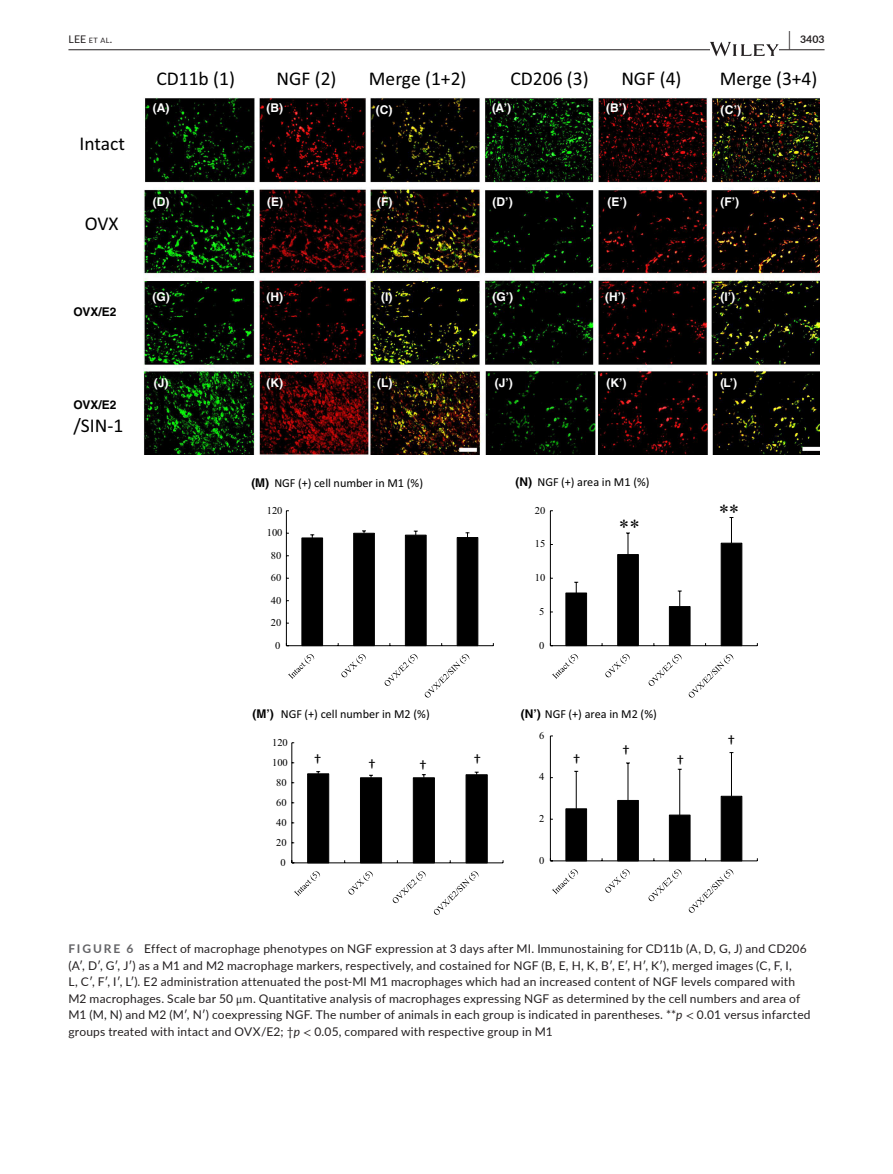
<style>
.page{position:relative;width:893px;height:1174px;background:#fff}
.page>*{position:absolute;margin:0;border:0;box-sizing:border-box;transform-origin:0 0}
.t1{font:20.85px "Times New Roman";color:#000}
.t2{font:19.5px "Calibri";color:#000}
.t3{font:15.6px "Calibri";color:#000}
.t4{font:12.15px "Calibri";color:#000}
.t5{font:12px/16.5px "Lato";letter-spacing:.015em;color:#231f20}
.t6{font:700 12px "Helvetica";color:#fff}
.t7{font:700 12px "Helvetica";color:#000}
.t8{font:10.5px "Times New Roman";color:#000}
.t9{font:10.5px "Lato";color:#231f20}
.t10{font:700 10.5px "Lato";color:#231f20}
.s1{font-size:7.35px}
.s2{font-size:19.5px}
.s3{font-family:"Helvetica";font-weight:700;font-size:12px}
.s4{font-weight:700;color:#fff}
.s5{font-weight:700;color:#636366}
.s6{font-family:"STIX"}
.s7{font-style:italic}
</style>
<div class="page">
<hr style="left:68px;top:49px;width:756px;height:1px;background:#231f20">
<svg style="left:710px;top:42px;width:69px;height:14px"></svg>
<img style="left:143px;top:98px;width:677px;height:357px">
<div style="left:302px;top:537px;width:21px;height:109px;background:#000"></div>
<div style="left:353px;top:533px;width:22px;height:113px;background:#000;border:1px solid #000"></div>
<div style="left:405px;top:535px;width:21px;height:111px;background:#000"></div>
<div style="left:457px;top:537px;width:21px;height:109px;background:#000;border:1px solid #000"></div>
<svg style="left:310px;top:534px;width:4px;height:4px"></svg>
<svg style="left:362px;top:530px;width:4px;height:3px"></svg>
<svg style="left:414px;top:531px;width:4px;height:4px"></svg>
<hr style="left:286px;top:511px;width:1px;height:134px;background:#000">
<hr style="left:286px;top:645px;width:207px;height:1px;background:#000">
<svg style="left:288px;top:654px;width:26px;height:25px"></svg>
<svg style="left:341px;top:654px;width:25px;height:23px"></svg>
<svg style="left:385px;top:654px;width:33px;height:32px"></svg>
<svg style="left:425px;top:654px;width:44px;height:43px"></svg>
<div style="left:566px;top:592px;width:21px;height:54px;background:#000"></div>
<div style="left:617px;top:554px;width:22px;height:92px;background:#000;border:1px solid #000"></div>
<div style="left:669px;top:606px;width:21px;height:40px;background:#000"></div>
<div style="left:721px;top:543px;width:21px;height:103px;background:#000;border:1px solid #000"></div>
<svg style="left:574px;top:582px;width:4px;height:11px"></svg>
<svg style="left:626px;top:532px;width:4px;height:22px"></svg>
<svg style="left:678px;top:590px;width:4px;height:16px"></svg>
<svg style="left:729px;top:517px;width:4px;height:26px"></svg>
<hr style="left:550px;top:511px;width:1px;height:134px;background:#000">
<hr style="left:550px;top:645px;width:207px;height:1px;background:#000">
<svg style="left:552px;top:654px;width:26px;height:25px"></svg>
<svg style="left:605px;top:654px;width:25px;height:23px"></svg>
<svg style="left:649px;top:654px;width:33px;height:32px"></svg>
<svg style="left:689px;top:654px;width:44px;height:43px"></svg>
<div style="left:566px;top:808px;width:21px;height:53px;background:#000"></div>
<div style="left:617px;top:800px;width:22px;height:61px;background:#000;border:1px solid #000"></div>
<div style="left:669px;top:814px;width:21px;height:47px;background:#000"></div>
<div style="left:721px;top:796px;width:21px;height:65px;background:#000;border:1px solid #000"></div>
<hr style="left:576px;top:771px;width:1px;height:38px;background:#000">
<hr style="left:628px;top:763px;width:1px;height:37px;background:#000">
<hr style="left:679px;top:769px;width:1px;height:46px;background:#000">
<hr style="left:731px;top:752px;width:1px;height:44px;background:#000">
<hr style="left:550px;top:736px;width:1px;height:125px;background:#000">
<hr style="left:550px;top:860px;width:207px;height:1px;background:#000">
<svg style="left:552px;top:869px;width:26px;height:25px"></svg>
<svg style="left:605px;top:869px;width:25px;height:23px"></svg>
<svg style="left:649px;top:869px;width:33px;height:32px"></svg>
<svg style="left:689px;top:869px;width:44px;height:43px"></svg>
<div style="left:307px;top:773px;width:22px;height:90px;background:#000;border:1px solid #000"></div>
<div style="left:360px;top:777px;width:22px;height:86px;background:#000"></div>
<div style="left:413px;top:777px;width:22px;height:86px;background:#000;border:1px solid #000"></div>
<div style="left:466px;top:774px;width:22px;height:89px;background:#000;border:1px solid #000"></div>
<hr style="left:292px;top:742px;width:1px;height:121px;background:#000">
<hr style="left:292px;top:862px;width:211px;height:1px;background:#000">
<svg style="left:294px;top:871px;width:26px;height:25px"></svg>
<svg style="left:348px;top:871px;width:25px;height:23px"></svg>
<svg style="left:393px;top:871px;width:33px;height:32px"></svg>
<svg style="left:434px;top:871px;width:44px;height:43px"></svg>
<p class="t9" style="left:68px;top:31px;width:45px">LEE <span class="s1">et al</span>.</p>
<p class="t10" style="left:789px;top:31px;width:37px"><span class="s2">|</span> 3403</p>
<h2 class="t2" style="left:80px;top:130px;width:47px">Intact</h2>
<h2 class="t2" style="left:85px;top:210px;width:35px">OVX</h2>
<p class="t7" style="left:73px;top:304px;width:45px">OVX/E2</p>
<p class="t7" style="left:73px;top:397px;width:45px">OVX/E2</p>
<h2 class="t2" style="left:73px;top:412px;width:52px">/SIN-1</h2>
<h2 class="t2" style="left:156px;top:65px;width:80px">CD11b (1)</h2>
<h2 class="t2" style="left:277px;top:65px;width:61px">NGF (2)</h2>
<h2 class="t2" style="left:369px;top:65px;width:99px">Merge (1+2)</h2>
<h2 class="t2" style="left:510px;top:65px;width:80px">CD206 (3)</h2>
<h2 class="t2" style="left:621px;top:65px;width:61px">NGF (4)</h2>
<h2 class="t2" style="left:720px;top:65px;width:99px">Merge (3+4)</h2>
<p class="t6" style="left:153px;top:101px;width:18px">(A)</p>
<p class="t6" style="left:266px;top:101px;width:18px">(B)</p>
<p class="t6" style="left:376px;top:102px;width:18px">(C)</p>
<p class="t6" style="left:492px;top:101px;width:21px">(A’)</p>
<p class="t6" style="left:606px;top:101px;width:22px">(B’)</p>
<p class="t6" style="left:720px;top:102px;width:22px">(C’)</p>
<p class="t6" style="left:153px;top:195px;width:18px">(D)</p>
<p class="t6" style="left:152px;top:289px;width:19px">(G)</p>
<p class="t6" style="left:267px;top:195px;width:17px">(E)</p>
<p class="t6" style="left:377px;top:195px;width:17px">(F)</p>
<p class="t6" style="left:266px;top:289px;width:18px">(H)</p>
<p class="t6" style="left:381px;top:289px;width:13px">(I)</p>
<p class="t6" style="left:492px;top:195px;width:22px">(D’)</p>
<p class="t6" style="left:492px;top:289px;width:22px">(G’)</p>
<p class="t6" style="left:607px;top:195px;width:21px">(E’)</p>
<p class="t6" style="left:720px;top:195px;width:20px">(F’)</p>
<p class="t6" style="left:605px;top:289px;width:22px">(H’)</p>
<p class="t6" style="left:720px;top:289px;width:16px">(I’)</p>
<p class="t6" style="left:154px;top:375px;width:16px">(J)</p>
<p class="t6" style="left:266px;top:375px;width:18px">(K)</p>
<p class="t6" style="left:377px;top:375px;width:17px">(L)</p>
<p class="t6" style="left:495px;top:375px;width:20px">(J’)</p>
<p class="t6" style="left:607px;top:375px;width:21px">(K’)</p>
<p class="t6" style="left:720px;top:375px;width:18px">(L’)</p>
<p class="t7" style="left:515px;top:474px;width:18px">(N)</p>
<p class="t4" style="left:251px;top:475px;width:173px"><span class="s3">(M</span><span class="s4">I</span><span class="s3">)</span> NGF (+) cell number in M1 (%)</p>
<p class="t4" style="left:537px;top:473px;width:113px">NGF (+) area in M1 (%)</p>
<p class="t8" style="left:267px;top:503px;width:17px">120</p>
<p class="t8" style="left:267px;top:525px;width:17px">100</p>
<p class="t8" style="left:271px;top:548px;width:12px">80</p>
<p class="t8" style="left:271px;top:570px;width:12px">60</p>
<p class="t8" style="left:271px;top:593px;width:12px">40</p>
<p class="t8" style="left:271px;top:615px;width:12px">20</p>
<p class="t8" style="left:275px;top:638px;width:7px">0</p>
<p class="t8" style="left:535px;top:503px;width:12px">20</p>
<p class="t8" style="left:535px;top:537px;width:12px">15</p>
<p class="t8" style="left:535px;top:570px;width:12px">10</p>
<p class="t8" style="left:539px;top:604px;width:7px">5</p>
<p class="t8" style="left:539px;top:638px;width:7px">0</p>
<h1 class="t1" style="left:619px;top:513px;width:22px">**</h1>
<p class="t7" style="left:253px;top:706px;width:23px">(M’)</p>
<p class="t4" style="left:281px;top:705px;width:150px">NGF (+) cell number in M2 (%)</p>
<p class="t4" style="left:521px;top:705px;width:137px"><span class="s3">(N’)</span> NGF (+) area in M2 (%)</p>
<p class="t8" style="left:272px;top:735px;width:17px">120</p>
<p class="t8" style="left:272px;top:755px;width:17px">100</p>
<p class="t8" style="left:276px;top:775px;width:12px">80</p>
<p class="t8" style="left:276px;top:795px;width:12px">60</p>
<p class="t8" style="left:276px;top:815px;width:12px">40</p>
<p class="t8" style="left:276px;top:835px;width:12px">20</p>
<p class="t8" style="left:280px;top:855px;width:7px">0</p>
<h3 class="t3" style="left:314px;top:749px;width:9px">†</h3>
<h3 class="t3" style="left:368px;top:754px;width:9px">†</h3>
<h3 class="t3" style="left:419px;top:754px;width:9px">†</h3>
<p class="t8" style="left:539px;top:728px;width:7px">6</p>
<h3 class="t3" style="left:473px;top:749px;width:9px">†</h3>
<h3 class="t3" style="left:573px;top:749px;width:9px">†</h3>
<p class="t8" style="left:539px;top:770px;width:7px">4</p>
<p class="t8" style="left:539px;top:811px;width:7px">2</p>
<p class="t8" style="left:539px;top:853px;width:7px">0</p>
<h3 class="t3" style="left:622px;top:739px;width:9px">†</h3>
<h3 class="t3" style="left:676px;top:749px;width:9px">†</h3>
<h1 class="t1" style="left:719px;top:498px;width:22px">**</h1>
<h3 class="t3" style="left:727px;top:730px;width:9px">†</h3>
<p class="t5" style="left:68px;top:940px;width:744px"><span class="s5">FIGURE 6</span> Effect of macrophage phenotypes on NGF expression at 3 days after MI. Immunostaining for CD11b (A, D, G, J) and CD206 (A′, D′, G′, J′) as a M1 and M2 macrophage markers, respectively, and costained for NGF (B, E, H, K, B′, E′, H′, K′), merged images (C, F, I,<br>L, C′, F′, I′, L′). E2 administration attenuated the post-MI M1 macrophages which had an increased content of NGF levels compared with M2 macrophages. Scale bar 50 <span class="s6">μ</span>m. Quantitative analysis of macrophages expressing NGF as determined by the cell numbers and area of M1 (M, N) and M2 (M′, N′) coexpressing NGF. The number of animals in each group is indicated in parentheses. **<span class="s7">p</span> <span class="s6">&lt;</span> 0.01 versus infarcted groups treated with intact and OVX/E2; †<span class="s7">p</span> <span class="s6">&lt;</span> 0.05, compared with respective group in M1</p>
</div>
